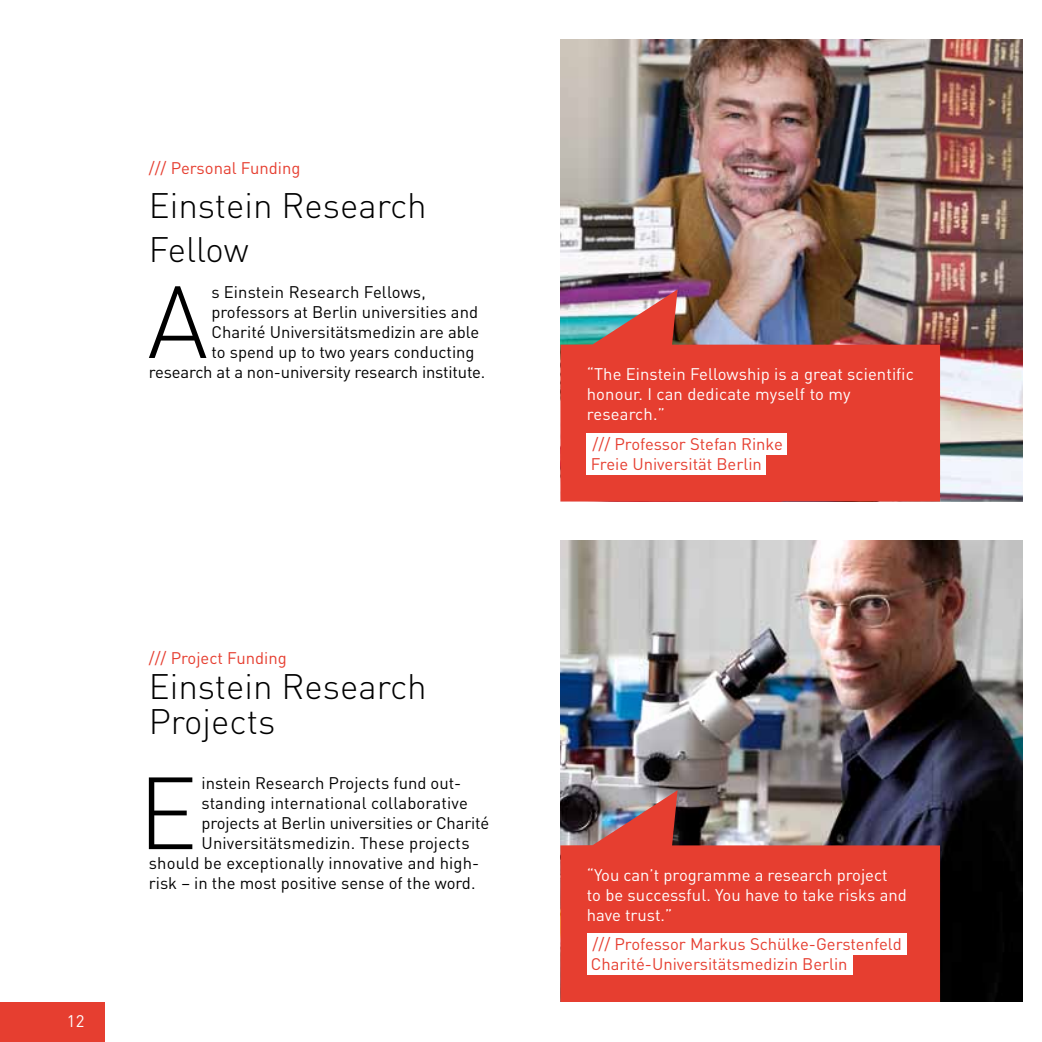
<style>
.page{position:relative;width:1042px;height:1042px;background:#fff}
.page>*{position:absolute;margin:0;border:0;box-sizing:border-box;transform-origin:0 0}
.t1{font:300 100.62px "DIN Pro";color:#000}
.t2{font:300 35px/43.8px "DIN Pro";color:#000}
.t3{font:16.62px "DIN Pro";color:#000}
.t4{font:16.62px/19.9px "DIN Pro";letter-spacing:.005em;color:#fff}
.t5{font:16.62px/19.9px "DIN Pro";color:#e63e30}
</style>
<div class="page">
<div style="left:0;top:1002px;width:104px;height:40px;background:#e63e30"></div>
<img style="left:561px;top:40px;width:461px;height:461px">
<img style="left:560px;top:289px;width:380px;height:212px">
<div style="left:587px;top:433px;width:200px;height:21px;background:#fff"></div>
<div style="left:587px;top:453px;width:179px;height:21px;background:#fff"></div>
<img style="left:561px;top:540px;width:461px;height:462px">
<svg style="left:560px;top:790px;width:380px;height:212px;background:#c44b43"></svg>
<div style="left:587px;top:934px;width:320px;height:21px;background:#fff"></div>
<div style="left:587px;top:954px;width:265px;height:21px;background:#fff"></div>
<p class="t5" style="left:149px;top:158px;width:153px">/// Personal Funding</p>
<h2 class="t2" style="left:149px;top:182px;width:279px">Einstein Research<br>Fellow</h2>
<h1 class="t1" style="left:147px;top:253px;width:62px">A</h1>
<p class="t3" style="left:211px;top:281px;width:216px">s Einstein Research Fellows,</p>
<p class="t3" style="left:211px;top:301px;width:268px">professors at Berlin universities and</p>
<p class="t3" style="left:211px;top:321px;width:269px">Charité Universitätsmedizin are able</p>
<p class="t3" style="left:211px;top:341px;width:265px">to spend up to two years conducting</p>
<p class="t3" style="left:149px;top:361px;width:338px">research at a non-university research institute.</p>
<p class="t4" style="left:587px;top:363px;width:329px">“The Einstein Fellowship is a great scientific honour. I can dedicate myself to my research.”</p>
<p class="t5" style="left:591px;top:433px;width:194px">/// Professor Stefan Rinke<br>Freie Universität Berlin</p>
<p class="t4" style="left:67px;top:1010px;width:19px">12</p>
<p class="t5" style="left:149px;top:647px;width:139px">/// Project Funding</p>
<h2 class="t2" style="left:149px;top:668px;width:279px;line-height:35px">Einstein Research<br>Projects</h2>
<h1 class="t1" style="left:138px;top:744px;width:62px">E</h1>
<p class="t3" style="left:201px;top:772px;width:261px">instein Research Projects fund out-</p>
<p class="t3" style="left:201px;top:792px;width:268px">standing international collaborative</p>
<p class="t3" style="left:201px;top:812px;width:289px">projects at Berlin universities or Charité</p>
<p class="t3" style="left:201px;top:832px;width:270px">Universitätsmedizin. These projects</p>
<p class="t3" style="left:149px;top:852px;width:332px">should be exceptionally innovative and high-</p>
<p class="t3" style="left:149px;top:872px;width:328px">risk – in the most positive sense of the word.</p>
<p class="t4" style="left:587px;top:864px;width:322px">“You can’t programme a research project<br>to be successful. You have to take risks and have trust.”</p>
<p class="t5" style="left:591px;top:933px;width:312px">/// Professor Markus Schülke-Gerstenfeld<br>Charité-Universitätsmedizin Berlin</p>
</div>
